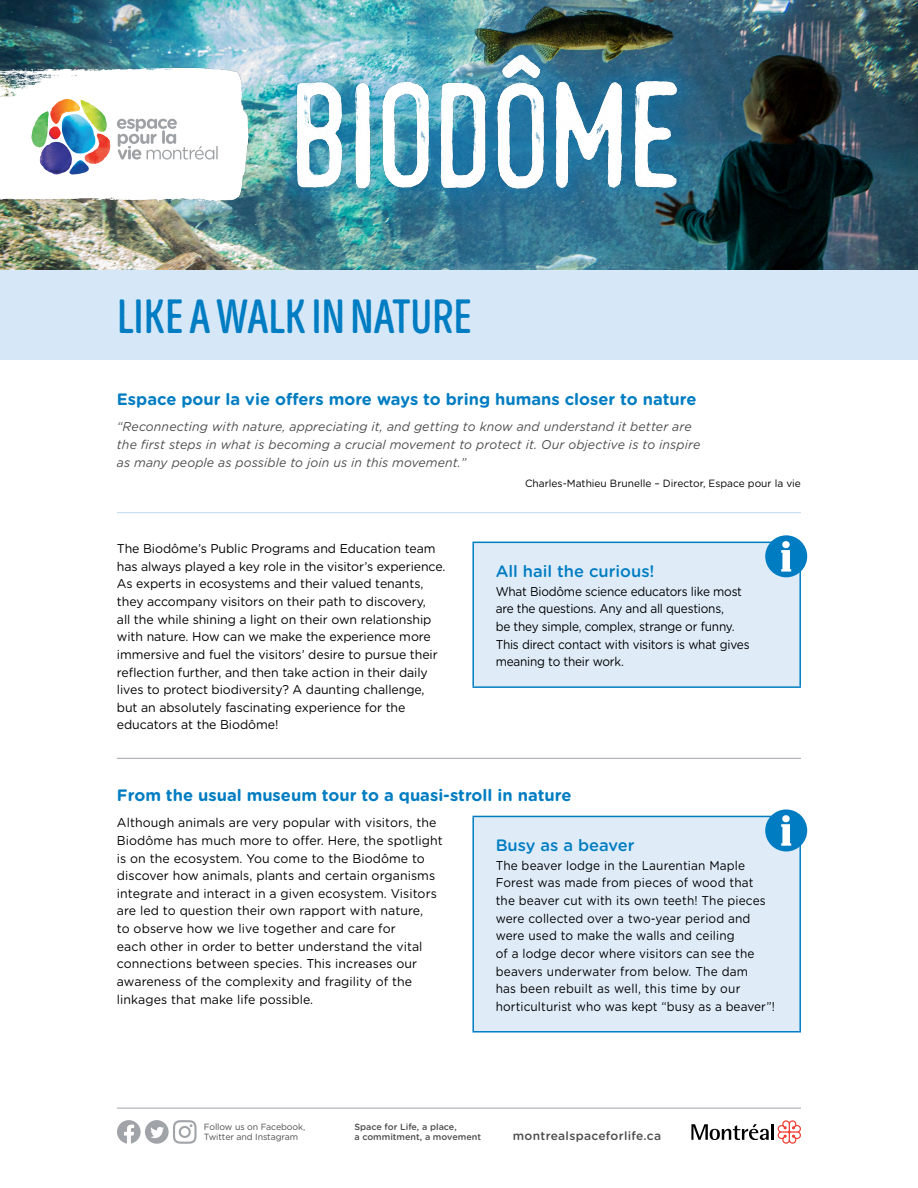
<style>
.page{position:relative;width:918px;height:1188px;background:#fff}
.page>*{position:absolute;margin:0;border:0;box-sizing:border-box;transform-origin:0 0}
.Sujet_de_la_fiche{font:48px "Intro Head B Base";color:#007dc2;scale:.96 1}
.Intertitre{font:700 16.5px "Gotham Rounded";color:#007dc2}
.Intertitre_Boite_-_S{font:500 16.5px "Gotham Rounded";color:#007dc2}
.Texte_courant_2_colo{font:12.75px/17.7px "Gotham Rounded";letter-spacing:-.005em;color:#000}
.Texte_courant{font:12.75px/17.7px "Gotham Rounded";letter-spacing:.005em;color:#000;scale:.93 1}
.Texte_citation{font:italic 12.75px/17.7px "Gotham Rounded";letter-spacing:.01em;color:#4d4d4f}
.Texte_courant-2{font:12.75px/17.7px "Gotham Rounded";letter-spacing:-.02em;color:#000;scale:.93 1}
.t1{font:500 12px "Gotham Rounded";letter-spacing:.025em;color:#4d4d4f}
.Texte_citation_-_aut{font:10.5px "Gotham Rounded";color:#000}
.t2{font:500 9px/10.5px "Gotham Rounded";color:#4d4d4f}
.t3{font:9px/10.5px "Gotham Rounded";letter-spacing:-.01em;color:#4d4d4f}
</style>
<div class="page">
<hr style="left:117px;top:1108px;width:684px;height:1px;background:#a0a4a8">
<svg style="left:691px;top:1124px;width:78px;height:16px"></svg>
<hr style="left:771px;top:1124px;width:3px;height:16px;background:#000">
<svg style="left:778px;top:1120px;width:23px;height:24px"></svg>
<svg style="left:117px;top:1120px;width:24px;height:24px"></svg>
<svg style="left:173px;top:1120px;width:24px;height:24px"></svg>
<div style="left:145px;top:1120px;width:24px;height:24px;background:#a0a4a8;border-radius:50%"></div>
<svg style="left:150px;top:1127px;width:14px;height:11px"></svg>
<div style="left:0;top:270px;width:918px;height:90px;background:#d6e7f7"></div>
<img style="left:0;top:0;width:918px;height:270px">
<hr style="left:117px;top:512px;width:684px;height:1px;background:#bad9f2">
<div style="left:473px;top:542px;width:327px;height:145px;background:#dfecf8"></div>
<hr style="left:472px;top:543px;width:2px;height:143px;background:#007dc2">
<hr style="left:799px;top:543px;width:2px;height:143px;background:#007dc2">
<hr style="left:472px;top:542px;width:329px;height:1px;background:#007dc2">
<hr style="left:472px;top:686px;width:329px;height:2px;background:#007dc2">
<hr style="left:117px;top:758px;width:684px;height:1px;background:#a0a4a8">
<div style="left:473px;top:816px;width:327px;height:216px;background:#dfecf8"></div>
<hr style="left:472px;top:816px;width:329px;height:1px;background:#007dc2">
<hr style="left:472px;top:817px;width:2px;height:214px;background:#007dc2">
<hr style="left:799px;top:817px;width:2px;height:214px;background:#007dc2">
<hr style="left:472px;top:1031px;width:329px;height:2px;background:#007dc2">
<div style="left:765px;top:535px;width:42px;height:42px;background:#007dc2;border-radius:50%"></div>
<svg style="left:781px;top:550px;width:10px;height:22px"></svg>
<div style="left:782px;top:541px;width:8px;height:7px;background:#fff;border-radius:50%"></div>
<div style="left:765px;top:809px;width:42px;height:42px;background:#007dc2;border-radius:50%"></div>
<svg style="left:781px;top:824px;width:10px;height:22px"></svg>
<div style="left:782px;top:815px;width:8px;height:7px;background:#fff;border-radius:50%"></div>
<div style="left:271px;top:30px;width:430px;height:182px;background:#007dc2;opacity:.35"></div>
<img style="left:296px;top:80px;width:46px;height:111px">
<img style="left:353px;top:79px;width:19px;height:112px">
<img style="left:382px;top:79px;width:49px;height:112px">
<img style="left:499px;top:51px;width:43px;height:28px">
<img style="left:496px;top:79px;width:49px;height:112px">
<img style="left:439px;top:79px;width:49px;height:113px">
<img style="left:555px;top:79px;width:68px;height:112px">
<img style="left:633px;top:78px;width:45px;height:113px">
<img style="left:0;top:66px;width:274px;height:138px">
<svg style="left:117px;top:119px;width:101px;height:41px"></svg>
<img style="left:40px;top:142px;width:32px;height:32px">
<img style="left:49px;top:126px;width:12px;height:14px">
<img style="left:50px;top:99px;width:30px;height:25px">
<img style="left:84px;top:134px;width:26px;height:30px">
<img style="left:31px;top:111px;width:18px;height:37px">
<img style="left:80px;top:100px;width:27px;height:32px">
<img style="left:62px;top:114px;width:33px;height:40px">
<img style="left:69px;top:160px;width:20px;height:15px">
<p class="Sujet_de_la_fiche" style="left:117px;top:289px;width:371px">LIKE A WALK IN NATURE</p>
<p class="Intertitre" style="left:117px;top:387px;width:581px">Espace pour la vie offers more ways to bring humans closer to nature</p>
<p class="Texte_citation" style="left:117px;top:417px;width:585px">“Reconnecting with nature, appreciating it, and getting to know and understand it better are the first steps in what is becoming a crucial movement to protect it. Our objective is to inspire as many people as possible to join us in this movement.”</p>
<p class="Texte_citation_-_aut" style="left:525px;top:476px;width:277px">Charles-Mathieu Brunelle – Director, Espace pour la vie</p>
<p class="Texte_courant_2_colo" style="left:117px;top:539px;width:330px">The Biodôme’s Public Programs and Education team has always played a key role in the visitor’s experience.<br>As experts in ecosystems and their valued tenants, they accompany visitors on their path to discovery,<br>all the while shining a light on their own relationship with nature. How can we make the experience more immersive and fuel the visitors’ desire to pursue their reflection further, and then take action in their daily lives to protect biodiversity? A daunting challenge, but an absolutely fascinating experience for the educators at the Biodôme!</p>
<p class="Intertitre_Boite_-_S" style="left:496px;top:559px;width:160px">All hail the curious!</p>
<p class="Texte_courant-2" style="left:496px;top:582px;width:274px">What Biodôme science educators like most are the questions. Any and all questions,<br>be they simple, complex, strange or funny.<br>This direct contact with visitors is what gives meaning to their work.</p>
<p class="Intertitre" style="left:117px;top:783px;width:456px">From the usual museum tour to a quasi-stroll in nature</p>
<p class="Texte_courant_2_colo" style="left:117px;top:813px;width:327px">Although animals are very popular with visitors, the Biodôme has much more to offer. Here, the spotlight is on the ecosystem. You come to the Biodôme to discover how animals, plants and certain organisms integrate and interact in a given ecosystem. Visitors are led to question their own rapport with nature,<br>to observe how we live together and care for<br>each other in order to better understand the vital connections between species. This increases our awareness of the complexity and fragility of the linkages that make life possible.</p>
<p class="Intertitre_Boite_-_S" style="left:496px;top:833px;width:141px">Busy as a beaver</p>
<p class="Texte_courant" style="left:496px;top:856px;width:302px">The beaver lodge in the Laurentian Maple Forest was made from pieces of wood that the beaver cut with its own teeth! The pieces were collected over a two-year period and were used to make the walls and ceiling<br>of a lodge decor where visitors can see the beavers underwater from below. The dam<br>has been rebuilt as well, this time by our horticulturist who was kept “busy as a beaver”!</p>
<p class="t3" style="left:204px;top:1121px;width:103px">Follow us on Facebook,<br>Twitter and Instagram</p>
<p class="t2" style="left:354px;top:1121px;width:128px">Space for Life, a place,<br>a commitment, a movement</p>
<p class="t1" style="left:513px;top:1127px;width:150px">montrealspaceforlife.ca</p>
</div>
